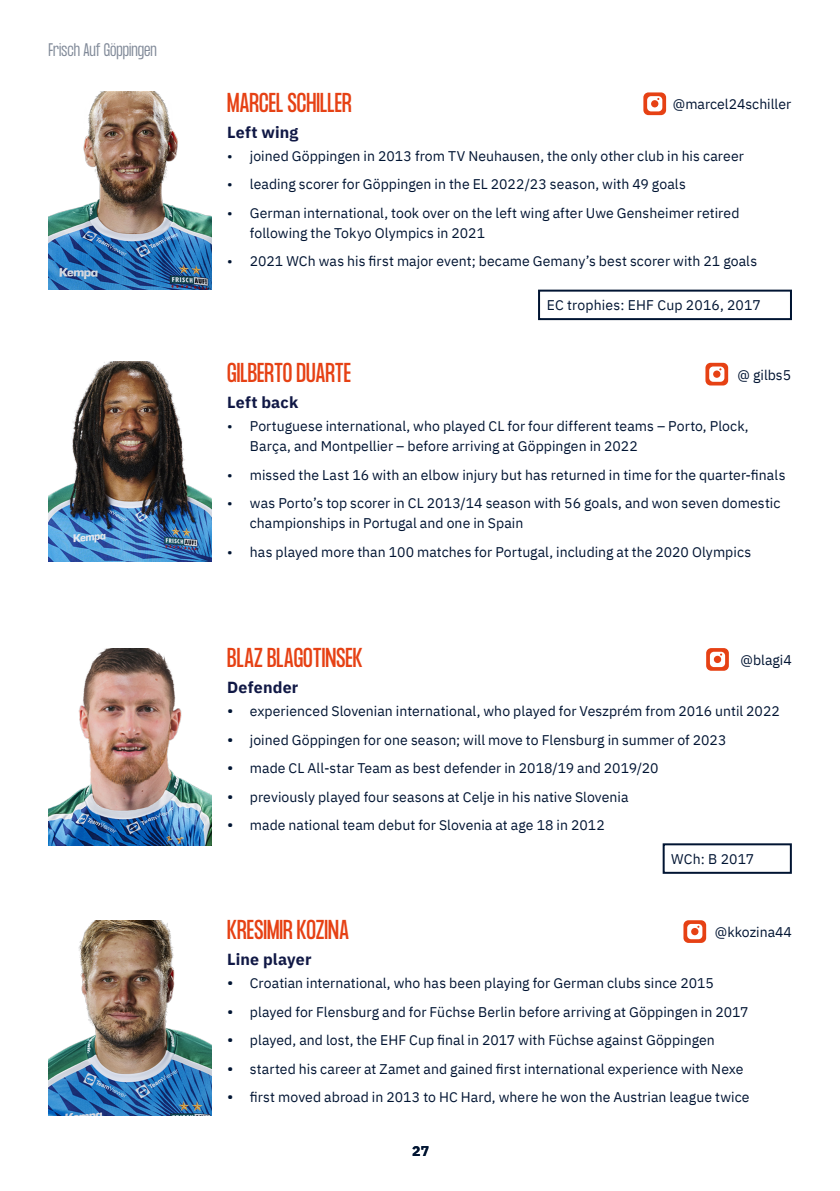
<style>
.page{position:relative;width:840px;height:1191px;background:#fff}
.page>*{position:absolute;margin:0;border:0;box-sizing:border-box;transform-origin:0 0}
.player_name{font:24px "Formula Condensed";color:#e64114}
.Sub_head_1{font:700 16px "IBM Plex Sans";letter-spacing:.01em;color:#101845}
.t1{font:300 16px "Formula Condensed";color:#001432}
.Body{font:14px/20px "IBM Plex Sans";letter-spacing:.005em;color:#001432}
.t2{font:700 14px "IBM Plex Sans";color:#001432}
.s1{font-size:16px}
</style>
<div class="page">
<div style="left:537px;top:290px;width:254px;height:30px;border:2px solid #001432"></div>
<svg style="left:706px;top:648px;width:22px;height:23px"></svg>
<svg style="left:705px;top:363px;width:22px;height:22px"></svg>
<svg style="left:643px;top:92px;width:22px;height:23px"></svg>
<div style="left:662px;top:843px;width:129px;height:30px;border:2px solid #001432"></div>
<img style="left:48px;top:92px;width:163px;height:198px">
<img style="left:48px;top:361px;width:163px;height:200px">
<img style="left:48px;top:648px;width:163px;height:197px">
<img style="left:48px;top:920px;width:163px;height:195px">
<svg style="left:683px;top:920px;width:22px;height:23px"></svg>
<p class="t1" style="left:48px;top:41px;width:110px">Frisch Auf Göppingen</p>
<p class="player_name" style="left:227px;top:88px;width:126px">MARCEL SCHILLER</p>
<p class="Sub_head_1" style="left:227px;top:119px;width:73px">Left wing</p>
<p class="Body" style="left:227px;top:144px;width:518px">• joined Göppingen in 2013 from TV Neuhausen, the only other club in his career</p>
<p class="Body" style="left:227px;top:173px;width:460px">• leading scorer for Göppingen in the EL 2022/23 season, with 49 goals</p>
<p class="Body" style="left:250px;top:201px;width:491px;text-indent:-23px">• German international, took over on the left wing after Uwe Gensheimer retired following the Tokyo Olympics in 2021</p>
<p class="Body" style="left:227px;top:250px;width:531px">• 2021 WCh was his first major event; became Gemany’s best scorer with 21 goals</p>
<p class="Body" style="left:672px;top:93px;width:120px">@marcel24schiller</p>
<p class="Body" style="left:546px;top:294px;width:215px">EC trophies: EHF Cup 2016, 2017</p>
<p class="player_name" style="left:227px;top:358px;width:126px">GILBERTO DUARTE</p>
<p class="Sub_head_1" style="left:227px;top:390px;width:73px">Left back</p>
<p class="Body" style="left:250px;top:415px;width:500px;text-indent:-23px">• Portuguese international, who played CL for four different teams – Porto, Plock,<br>Barça, and Montpellier – before arriving at Göppingen in 2022</p>
<p class="Body" style="left:227px;top:463px;width:559px">• missed the Last 16 with an elbow injury but has returned in time for the quarter-finals</p>
<p class="Body" style="left:250px;top:492px;width:532px;text-indent:-23px">• was Porto’s top scorer in CL 2013/14 season with 56 goals, and won seven domestic championships in Portugal and one in Spain</p>
<p class="Body" style="left:227px;top:540px;width:525px">• has played more than 100 matches for Portugal, including at the 2020 Olympics</p>
<p class="Body" style="left:737px;top:364px;width:55px">@ gilbs5</p>
<p class="player_name" style="left:227px;top:643px;width:137px">BLAZ BLAGOTINSEK</p>
<p class="Sub_head_1" style="left:227px;top:675px;width:73px">Defender</p>
<p class="Body" style="left:227px;top:700px;width:554px"><span class="s1">•</span> experienced Slovenian international, who played for Veszprém from 2016 until 2022</p>
<p class="Body" style="left:227px;top:728px;width:500px"><span class="s1">•</span> joined Göppingen for one season; will move to Flensburg in summer of 2023</p>
<p class="Body" style="left:227px;top:757px;width:433px"><span class="s1">•</span> made CL All-star Team as best defender in 2018/19 and 2019/20</p>
<p class="Body" style="left:227px;top:785px;width:402px"><span class="s1">•</span> previously played four seasons at Celje in his native Slovenia</p>
<p class="Body" style="left:227px;top:814px;width:379px"><span class="s1">•</span> made national team debut for Slovenia at age 18 in 2012</p>
<p class="Body" style="left:740px;top:649px;width:53px">@blagi4</p>
<p class="Body" style="left:671px;top:848px;width:84px">WCh: B 2017</p>
<p class="player_name" style="left:227px;top:915px;width:123px">KRESIMIR KOZINA</p>
<p class="Sub_head_1" style="left:227px;top:947px;width:86px">Line player</p>
<p class="Body" style="left:227px;top:972px;width:488px"><span class="s1">•</span> Croatian international, who has been playing for German clubs since 2015</p>
<p class="Body" style="left:227px;top:1000px;width:522px"><span class="s1">•</span> played for Flensburg and for Füchse Berlin before arriving at Göppingen in 2017</p>
<p class="Body" style="left:227px;top:1029px;width:489px"><span class="s1">•</span> played, and lost, the EHF Cup final in 2017 with Füchse against Göppingen</p>
<p class="Body" style="left:227px;top:1057px;width:517px"><span class="s1">•</span> started his career at Zamet and gained first international experience with Nexe</p>
<p class="Body" style="left:227px;top:1086px;width:523px"><span class="s1">•</span> first moved abroad in 2013 to HC Hard, where he won the Austrian league twice</p>
<p class="Body" style="left:714px;top:920px;width:78px">@kkozina44</p>
<p class="t2" style="left:412px;top:1139px;width:18px">27</p>
</div>
